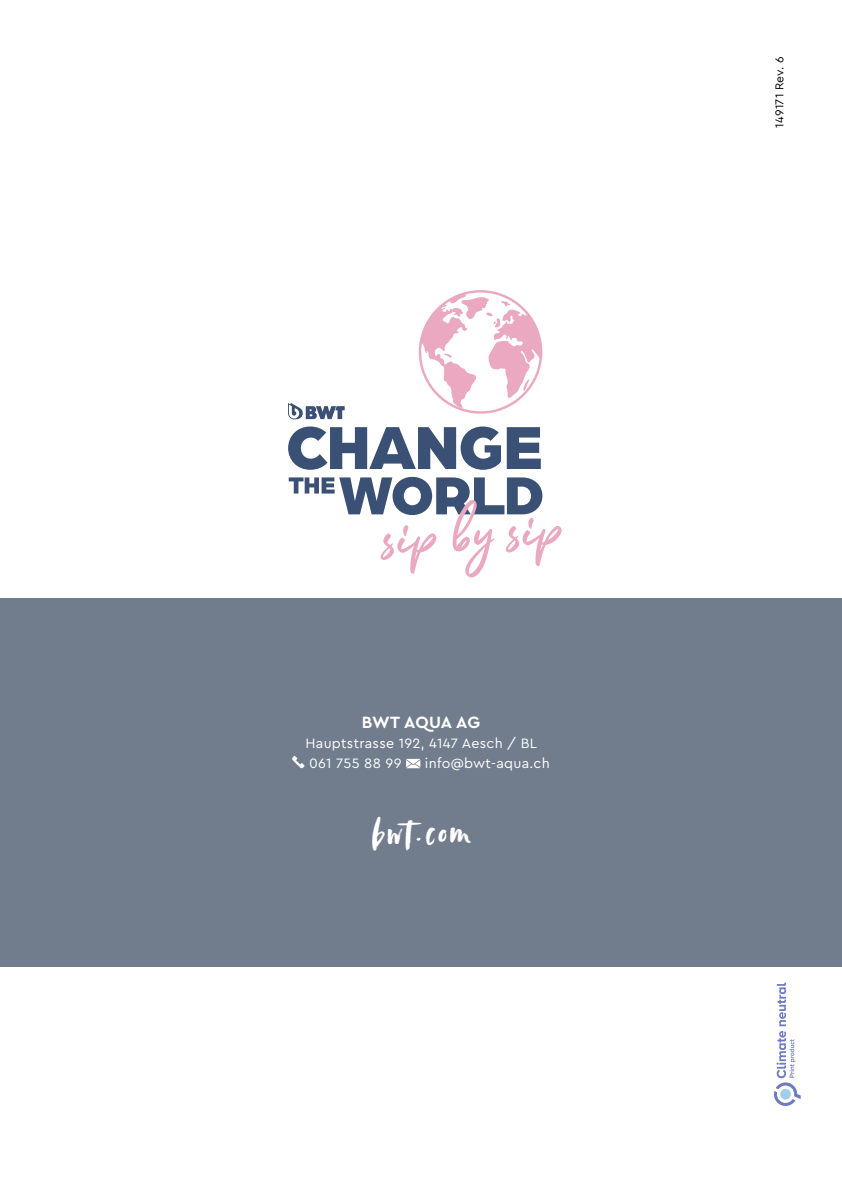
<style>
.page{position:relative;width:842px;height:1191px;background:#fff}
.page>*{position:absolute;margin:0;border:0;box-sizing:border-box;transform-origin:0 0}
.t1{font:40.6px "Avallon";letter-spacing:.06em;color:#fff}
.t2{font:700 17.2px "Cera PRO";letter-spacing:.005em;color:#fff}
.t3{font:14.2px "Cera PRO";letter-spacing:.02em;color:#fff}
.t4{font:12px "Cera PRO";letter-spacing:.01em;color:#000}
</style>
<div class="page">
<svg style="left:774px;top:982px;width:27px;height:124px"></svg>
<div style="left:0;top:598px;width:842px;height:369px;background:#717c8c"></div>
<svg style="left:292px;top:756px;width:13px;height:12px"></svg>
<svg style="left:406px;top:759px;width:14px;height:9px"></svg>
<svg style="left:288px;top:426px;width:253px;height:44px"></svg>
<svg style="left:419px;top:290px;width:123px;height:124px"></svg>
<svg style="left:289px;top:477px;width:273px;height:100px"></svg>
<svg style="left:288px;top:403px;width:57px;height:16px"></svg>
<p class="t4" style="left:772px;top:127px;width:72px;rotate:-90deg">149171 Rev. 6</p>
<p class="t2" style="left:362px;top:711px;width:120px">BWT AQUA AG</p>
<p class="t3" style="left:306px;top:734px;width:233px">Hauptstrasse 192, 4147 Aesch / BL</p>
<p class="t3" style="left:309px;top:754px;width:94px">061 755 88 99</p>
<p class="t3" style="left:425px;top:754px;width:126px">info@bwt-aqua.ch</p>
<p class="t1" style="left:372px;top:806px;width:100px">bwt.com</p>
</div>
